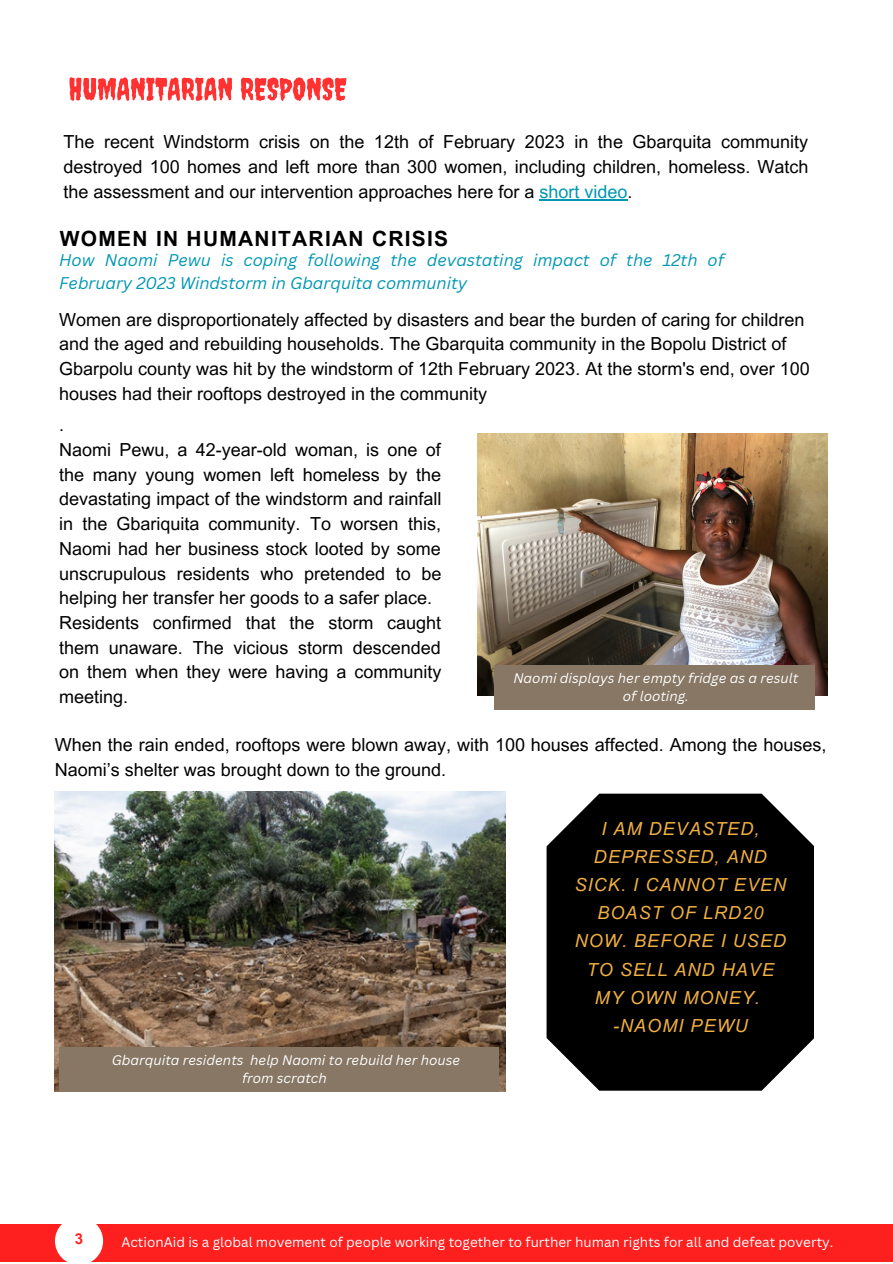
<style>
.page{position:relative;width:893px;height:1264px;background:#fff}
.page>*{position:absolute;margin:0;border:0;box-sizing:border-box;transform-origin:0 0}
.t1{font:700 21px "Arial MT Pro";letter-spacing:.06em;color:#000}
.t2{font:18px/24.8px "Arial MT Pro";color:#000;text-align:justify}
.t3{font:italic 18px/28px "Arial MT Pro";letter-spacing:.06em;color:#f1b041;text-align:center}
.t4{font:italic 16.5px/22.5px "Canva Sans";color:#0097b2}
.t5{font:700 15px "Arial MT Pro";color:#fe1f1f}
.t6{font:italic 13.5px "Canva Sans";color:#fff}
.t7{font:13.5px "Canva Sans";color:#fff}
.s1{color:#0097b2}
</style>
<div class="page">
<img style="left:477px;top:433px;width:350px;height:262px">
<svg style="left:546px;top:793px;width:268px;height:297px;background:#121212"></svg>
<img style="left:55px;top:791px;width:451px;height:300px">
<div style="left:494px;top:665px;width:320px;height:45px;background:#877764"></div>
<img style="left:69px;top:77px;width:278px;height:24px">
<hr style="left:539px;top:199px;width:88px;height:1px;background:#0097b2">
<div style="left:59px;top:1047px;width:439px;height:45px;background:#877764"></div>
<div style="left:0;top:1223px;width:892px;height:38px;background:#fe1f1f"></div>
<svg style="left:55px;top:1223px;width:48px;height:39px;background:#fee4e4"></svg>
<p class="t2" style="left:63px;top:132px;width:746px">The recent Windstorm crisis on the 12th of February 2023 in the Gbarquita community destroyed 100 homes and left more than 300 women, including children, homeless. Watch the assessment and our intervention approaches here for a <span class="s1">short video</span>.</p>
<p class="t1" style="left:60px;top:230px;width:390px">WOMEN IN HUMANITARIAN CRISIS</p>
<p class="t4" style="left:59px;top:249px;width:666px">How Naomi Pewu is coping following the devastating impact of the 12th of<br>February 2023 Windstorm in Gbarquita community</p>
<p class="t2" style="left:59px;top:309px;width:752px;text-align:left">Women are disproportionately affected by disasters and bear the burden of caring for children and the aged and rebuilding households. The Gbarquita community in the Bopolu District of Gbarpolu county was hit by the windstorm of 12th February 2023. At the storm's end, over 100 houses had their rooftops destroyed in the community</p>
<p class="t2" style="left:59px;top:414px;width:6px">.</p>
<p class="t2" style="left:59px;top:439px;width:384px">Naomi Pewu, a 42-year-old woman, is one of the many young women left homeless by the devastating impact of the windstorm and rainfall in the Gbariquita community. To worsen this, Naomi had her business stock looted by some unscrupulous residents who pretended to be helping her transfer her goods to a safer place.</p>
<p class="t2" style="left:59px;top:612px;width:384px">Residents confirmed that the storm caught them unaware. The vicious storm descended on them when they were having a community meeting.</p>
<p class="t6" style="left:513px;top:668px;width:286px">Naomi displays her empty fridge as a result</p>
<p class="t6" style="left:623px;top:686px;width:67px">of looting.</p>
<p class="t2" style="left:55px;top:735px;width:773px">When the rain ended, rooftops were blown away, with 100 houses affected. Among the houses,<br>Naomi’s shelter was brought down to the ground.</p>
<p class="t6" style="left:112px;top:1050px;width:350px">Gbarquita residents help Naomi to rebuild her house</p>
<p class="t6" style="left:242px;top:1068px;width:86px">from scratch</p>
<p class="t3" style="left:574px;top:816px;width:213px">I AM DEVASTED,<br>DEPRESSED, AND<br>SICK. I CANNOT EVEN<br>BOAST OF LRD20<br>NOW. BEFORE I USED<br>TO SELL AND HAVE<br>MY OWN MONEY.</p>
<p class="t3" style="left:613px;top:1013px;width:136px">-NAOMI PEWU</p>
<p class="t5" style="left:75px;top:1232px;width:10px">3</p>
<p class="t7" style="left:121px;top:1232px;width:713px">ActionAid is a global movement of people working together to further human rights for all and defeat poverty.</p>
</div>
